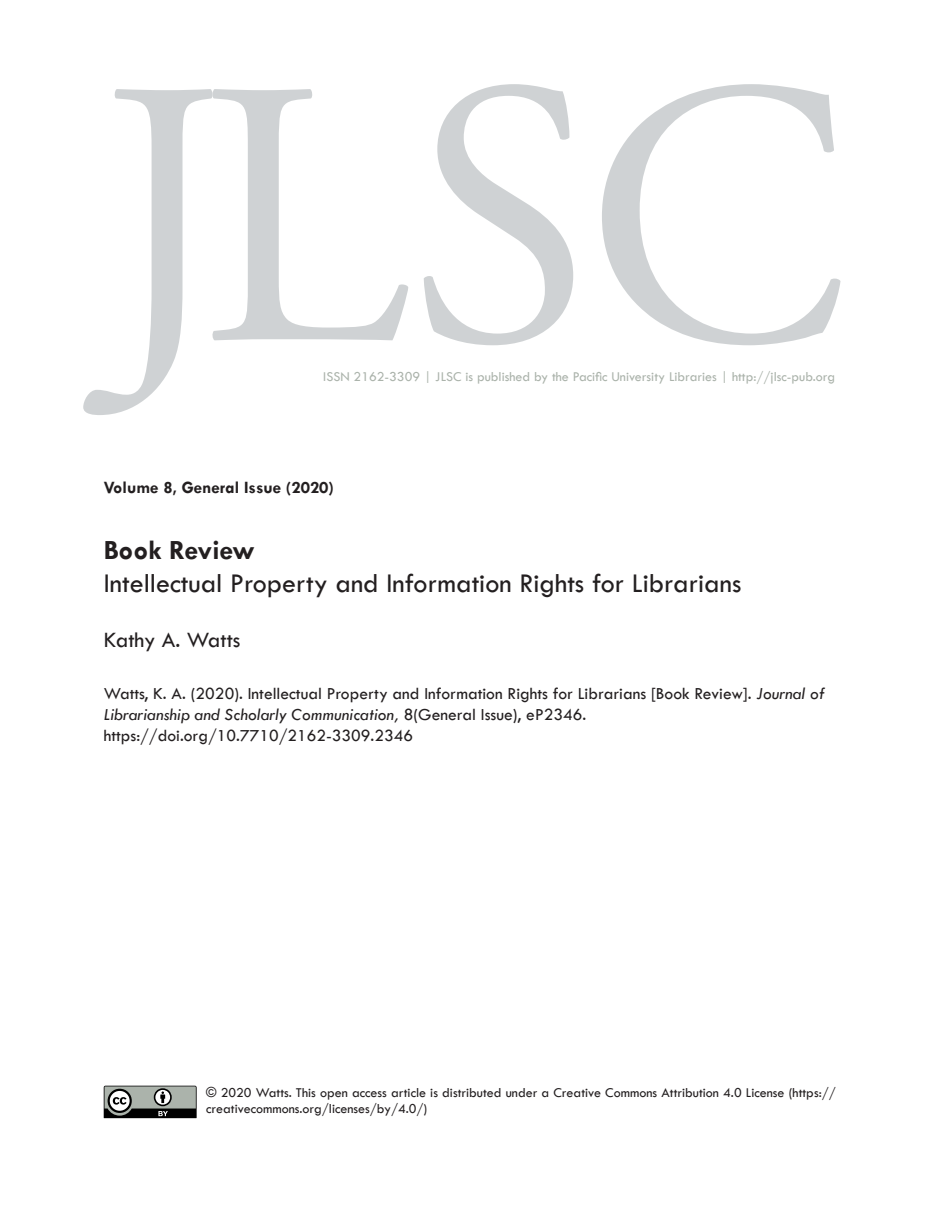
<style>
.page{position:relative;width:937px;height:1219px;background:#fff}
.page>*{position:absolute;margin:0;border:0;box-sizing:border-box;transform-origin:0 0}
.References{font:28px "Tw Cen";color:#231f20}
.References-2{font:700 28px "Tw Cen";color:#231f20}
.References-3{font:22.75px "Tw Cen";color:#231f20}
.References-4{font:17.5px/21px "Tw Cen";color:#231f20}
.References-5{font:700 17.5px "Tw Cen";color:#231f20}
.t1{font:14px/16.8px "Tw Cen";color:#231f20}
.t2{font:14px "Tw Cen";color:#abb3ab}
.s1{font-style:italic}
</style>
<div class="page">
<svg style="left:83px;top:89px;width:128px;height:326px"></svg>
<svg style="left:211px;top:89px;width:197px;height:251px"></svg>
<svg style="left:424px;top:84px;width:149px;height:261px"></svg>
<svg style="left:602px;top:84px;width:238px;height:261px"></svg>
<svg style="left:104px;top:1085px;width:92px;height:33px;background:#787b78"></svg>
<p class="t2" style="left:323px;top:368px;width:513px">ISSN 2162-3309 | JLSC is published by the Pacific University Libraries | http://jlsc-pub.org</p>
<p class="References-5" style="left:104px;top:477px;width:232px">Volume 8, General Issue (2020)</p>
<p class="References-2" style="left:104px;top:533px;width:152px">Book Review</p>
<p class="References" style="left:104px;top:566px;width:639px">Intellectual Property and Information Rights for Librarians</p>
<p class="References-3" style="left:104px;top:626px;width:138px">Kathy A. Watts</p>
<p class="References-4" style="left:104px;top:682px;width:722px">Watts, K. A. (2020). Intellectual Property and Information Rights for Librarians [Book Review]. <span class="s1">Journal of<br>Librarianship and Scholarly Communication,</span> 8(General Issue), eP2346.</p>
<p class="References-4" style="left:104px;top:724px;width:311px">https://doi.org/10.7710/2162-3309.2346</p>
<p class="t1" style="left:206px;top:1083px;width:631px">© 2020 Watts. This open access article is distributed under a Creative Commons Attribution 4.0 License (https:// creativecommons.org/licenses/by/4.0/)</p>
</div>
